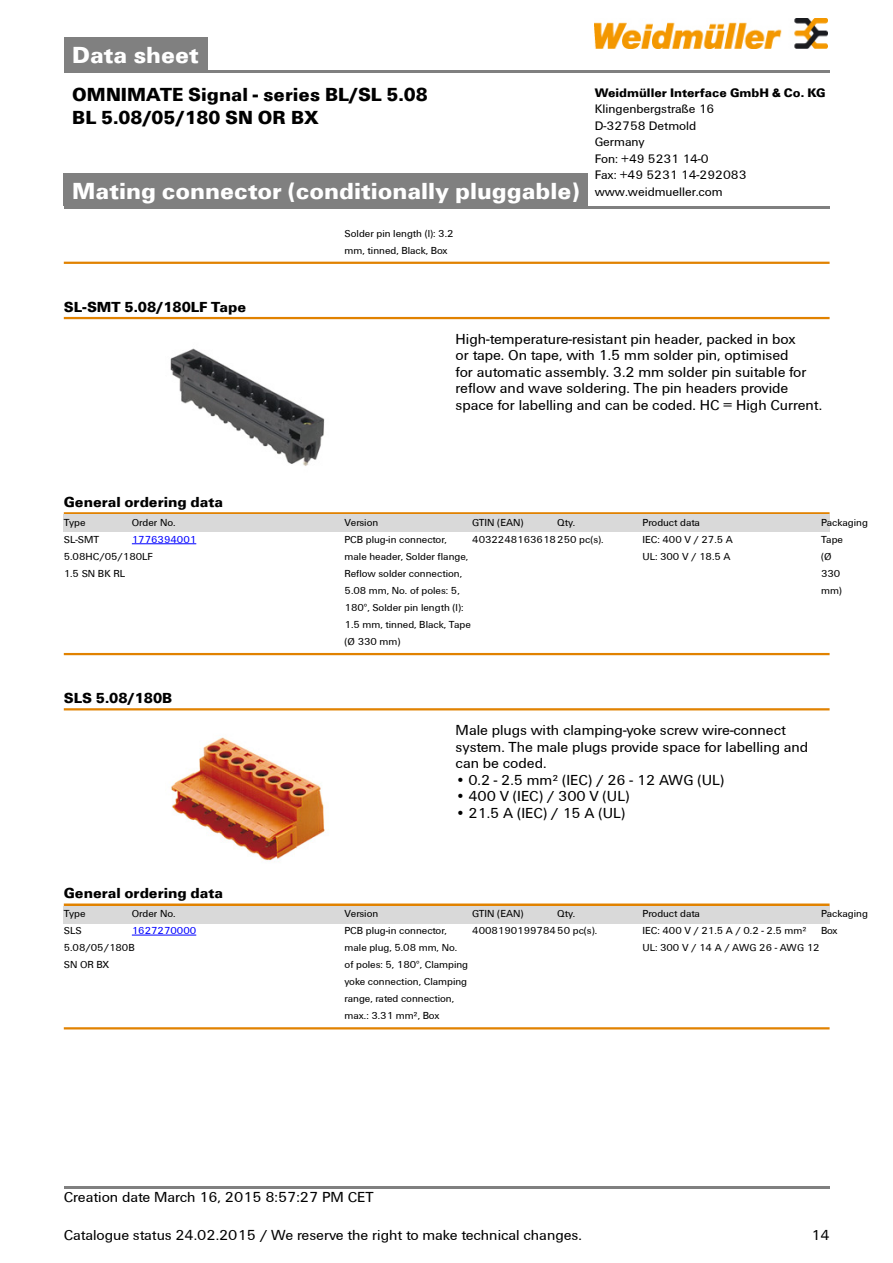
<style>
.page{position:relative;width:893px;height:1263px;background:#fff}
.page>*{position:absolute;margin:0;border:0;box-sizing:border-box;transform-origin:0 0}
.t1{font:700 24px "Weidmueller";color:#fff}
.t2{font:700 19.5px/22.5px "Weidmueller";color:#000}
.t3{font:15px/16.5px "Weidmueller";color:#000}
.t4{font:700 15px "Weidmueller";color:#000}
.t5{font:12.75px/16.5px "Weidmueller";color:#000}
.t6{font:700 12.75px "Weidmueller";color:#000}
.t7{font:10.5px/17px "Weidmueller";color:#000}
.t8{font:10.5px "Weidmueller";color:#00f}
.s1{font-weight:400;font-size:12.75px;color:#000}
</style>
<div class="page">
<div style="left:64px;top:38px;width:143px;height:32px;background:#808080"></div>
<hr style="left:64px;top:70px;width:765px;height:2px;background:#808080">
<img style="left:594px;top:18px;width:233px;height:30px">
<div style="left:64px;top:174px;width:524px;height:32px;background:#808080"></div>
<hr style="left:64px;top:206px;width:765px;height:3px;background:#808080">
<hr style="left:64px;top:1186px;width:765px;height:3px;background:#808080">
<hr style="left:64px;top:262px;width:765px;height:2px;background:#e18200">
<hr style="left:64px;top:317px;width:765px;height:2px;background:#e18200">
<img style="left:170px;top:348px;width:155px;height:118px">
<hr style="left:64px;top:512px;width:765px;height:3px;background:#e18200">
<div style="left:64px;top:515px;width:68px;height:17px;background:#d9d9d9"></div>
<div style="left:132px;top:515px;width:212px;height:17px;background:#d9d9d9"></div>
<div style="left:344px;top:515px;width:128px;height:17px;background:#d9d9d9"></div>
<div style="left:472px;top:515px;width:85px;height:17px;background:#d9d9d9"></div>
<div style="left:557px;top:515px;width:85px;height:17px;background:#d9d9d9"></div>
<div style="left:642px;top:515px;width:179px;height:17px;background:#d9d9d9"></div>
<div style="left:821px;top:515px;width:8px;height:17px;background:#d9d9d9"></div>
<hr style="left:132px;top:544px;width:64px;height:1px;background:#00f">
<hr style="left:64px;top:653px;width:765px;height:2px;background:#e18200">
<hr style="left:64px;top:708px;width:765px;height:2px;background:#e18200">
<img style="left:170px;top:737px;width:155px;height:125px">
<hr style="left:64px;top:904px;width:765px;height:2px;background:#e18200">
<div style="left:64px;top:906px;width:68px;height:17px;background:#d9d9d9"></div>
<div style="left:132px;top:906px;width:212px;height:17px;background:#d9d9d9"></div>
<div style="left:344px;top:906px;width:128px;height:17px;background:#d9d9d9"></div>
<div style="left:472px;top:906px;width:85px;height:17px;background:#d9d9d9"></div>
<div style="left:557px;top:906px;width:85px;height:17px;background:#d9d9d9"></div>
<div style="left:642px;top:906px;width:179px;height:17px;background:#d9d9d9"></div>
<div style="left:821px;top:906px;width:8px;height:17px;background:#d9d9d9"></div>
<hr style="left:132px;top:935px;width:64px;height:1px;background:#00f">
<hr style="left:64px;top:1027px;width:765px;height:2px;background:#e18200">
<h1 class="t1" style="left:72px;top:40px;width:128px">Data sheet</h1>
<h2 class="t2" style="left:72px;top:83px;width:357px">OMNIMATE Signal - series BL/SL 5.08<br>BL 5.08/05/180 SN OR BX</h2>
<p class="t6" style="left:594px;top:85px;width:232px">Weidmüller Interface GmbH &amp; Co. KG</p>
<p class="t5" style="left:594px;top:101px;width:153px">Klingenbergstraße 16<br>D-32758 Detmold<br>Germany<br>Fon: +49 5231 14-0<br>Fax: +49 5231 14-292083</p>
<h1 class="t1" style="left:72px;top:176px;width:652px">Mating connector (conditionally pluggable) <span class="s1">www.weidmueller.com</span></h1>
<h3 class="t4" style="left:64px;top:298px;width:184px">SL-SMT 5.08/180LF Tape</h3>
<p class="t7" style="left:344px;top:225px;width:110px">Solder pin length (l): 3.2 mm, tinned, Black, Box</p>
<p class="t3" style="left:455px;top:331px;width:368px">High-temperature-resistant pin header, packed in box<br>or tape. On tape, with 1.5 mm solder pin, optimised<br>for automatic assembly. 3.2 mm solder pin suitable for reflow and wave soldering. The pin headers provide space for labelling and can be coded. HC = High Current.</p>
<h3 class="t4" style="left:64px;top:493px;width:161px">General ordering data</h3>
<p class="t7" style="left:64px;top:514px;width:23px">Type</p>
<p class="t7" style="left:132px;top:514px;width:45px">Order No.</p>
<p class="t7" style="left:344px;top:514px;width:35px">Version</p>
<p class="t7" style="left:472px;top:514px;width:53px">GTIN (EAN)</p>
<p class="t7" style="left:557px;top:514px;width:19px">Qty.</p>
<p class="t7" style="left:642px;top:514px;width:59px">Product data</p>
<p class="t7" style="left:821px;top:514px;width:48px">Packaging</p>
<p class="t7" style="left:64px;top:531px;width:91px">SL-SMT<br>5.08HC/05/180LF<br>1.5 SN BK RL</p>
<p class="t8" style="left:132px;top:533px;width:66px">1776394001</p>
<p class="t7" style="left:344px;top:531px;width:128px">PCB plug-in connector, male header, Solder flange,<br>Reflow solder connection,<br>5.08 mm, No. of poles: 5,<br>180°, Solder pin length (l):<br>1.5 mm, tinned, Black, Tape (Ø 330 mm)</p>
<p class="t7" style="left:472px;top:531px;width:133px">4032248163618250 pc(s).</p>
<p class="t7" style="left:642px;top:531px;width:92px">IEC: 400 V / 27.5 A<br>UL: 300 V / 18.5 A</p>
<p class="t7" style="left:821px;top:531px;width:23px">Tape (Ø<br>330 mm)</p>
<h3 class="t4" style="left:64px;top:689px;width:110px">SLS 5.08/180B</h3>
<h3 class="t3" style="left:455px;top:722px;width:354px">Male plugs with clamping-yoke screw wire-connect system. The male plugs provide space for labelling and can be coded.</h3>
<h3 class="t3" style="left:455px;top:771px;width:270px">• 0.2 - 2.5 mm² (IEC) / 26 - 12 AWG (UL)</h3>
<h3 class="t3" style="left:455px;top:788px;width:175px">• 400 V (IEC) / 300 V (UL)</h3>
<h3 class="t3" style="left:455px;top:804px;width:171px">• 21.5 A (IEC) / 15 A (UL)</h3>
<h3 class="t4" style="left:64px;top:884px;width:161px">General ordering data</h3>
<p class="t7" style="left:64px;top:905px;width:23px">Type</p>
<p class="t7" style="left:132px;top:905px;width:45px">Order No.</p>
<p class="t7" style="left:344px;top:905px;width:35px">Version</p>
<p class="t7" style="left:472px;top:905px;width:53px">GTIN (EAN)</p>
<p class="t7" style="left:557px;top:905px;width:19px">Qty.</p>
<p class="t7" style="left:642px;top:905px;width:59px">Product data</p>
<p class="t7" style="left:821px;top:905px;width:48px">Packaging</p>
<p class="t7" style="left:64px;top:922px;width:72px">SLS<br>5.08/05/180B<br>SN OR BX</p>
<p class="t8" style="left:132px;top:924px;width:66px">1627270000</p>
<p class="t7" style="left:344px;top:922px;width:125px">PCB plug-in connector, male plug, 5.08 mm, No. of poles: 5, 180°, Clamping yoke connection, Clamping range, rated connection, max.: 3.31 mm², Box</p>
<p class="t7" style="left:472px;top:922px;width:126px">400819019978450 pc(s).</p>
<p class="t7" style="left:642px;top:922px;width:179px">IEC: 400 V / 21.5 A / 0.2 - 2.5 mm²<br>UL: 300 V / 14 A / AWG 26 - AWG 12</p>
<p class="t7" style="left:821px;top:922px;width:18px">Box</p>
<h3 class="t3" style="left:64px;top:1189px;width:311px">Creation date March 16, 2015 8:57:27 PM CET</h3>
<h3 class="t3" style="left:64px;top:1227px;width:519px">Catalogue status 24.02.2015 / We reserve the right to make technical changes.</h3>
<h3 class="t3" style="left:811px;top:1227px;width:20px">14</h3>
</div>
